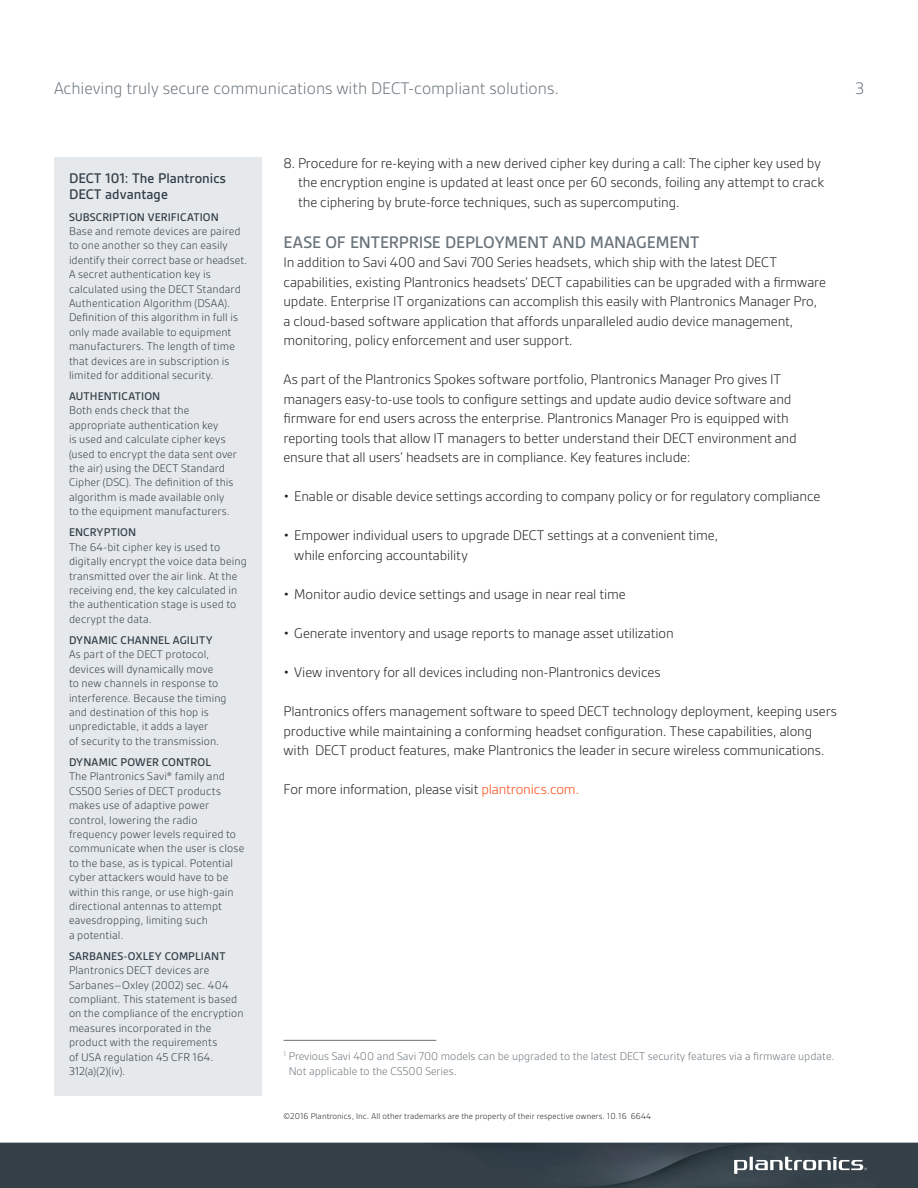
<style>
.page{position:relative;width:918px;height:1188px;background:#fff}
.page>*{position:absolute;margin:0;border:0;box-sizing:border-box;transform-origin:0 0}
.t1{font:300 18px "Gesta";color:#6a747b}
.Style_3_Subhead{font:500 18px "Gesta";letter-spacing:-.01em;color:#6a747b}
.Style_4_Body{font:300 15px/19.5px "Gesta";letter-spacing:-.01em;color:#231f20}
.Style_3_Subhead-2{font:500 15px/16.5px "Gesta";color:#313e48}
.Style_3_Subhead-3{font:300 12px/14.4px "Gesta";letter-spacing:.01em;color:#313e48}
.t2{font:300 12px/14.4px "Gesta";color:#6a747b}
.Style_3_Subhead-4{font:500 12px "Gesta";letter-spacing:.01em;color:#313e48}
.Copyright{font:300 9px "Gesta";letter-spacing:.01em;color:#231f20}
.s1{color:#ff460f}
</style>
<div class="page">
<svg style="left:0;top:1143px;width:918px;height:45px;background:#38434b"></svg>
<div style="left:54px;top:158px;width:208px;height:938px;background:#e6e9eb"></div>
<hr style="left:284px;top:1040px;width:152px;height:1px;background:#6a747b">
<p class="t1" style="left:54px;top:78px;width:507px">Achieving truly secure communications with DECT-compliant solutions.</p>
<p class="t1" style="left:855px;top:78px;width:10px">3</p>
<p class="Style_3_Subhead-2" style="left:69px;top:170px;width:159px">DECT 101: The Plantronics<br>DECT advantage</p>
<p class="Style_3_Subhead-4" style="left:69px;top:210px;width:151px">SUBSCRIPTION VERIFICATION</p>
<p class="Style_3_Subhead-3" style="left:69px;top:224px;width:180px">Base and remote devices are paired to one another so they can easily identify their correct base or headset.<br>A secret authentication key is calculated using the DECT Standard Authentication Algorithm (DSAA).<br>Definition of this algorithm in full is only made available to equipment manufacturers. The length of time that devices are in subscription is limited for additional security.</p>
<p class="Style_3_Subhead-4" style="left:69px;top:389px;width:93px">AUTHENTICATION</p>
<p class="Style_3_Subhead-3" style="left:69px;top:403px;width:169px">Both ends check that the appropriate authentication key<br>is used and calculate cipher keys (used to encrypt the data sent over the air) using the DECT Standard<br>Cipher (DSC). The definition of this algorithm is made available only to the equipment manufacturers.</p>
<p class="Style_3_Subhead-4" style="left:69px;top:526px;width:69px">ENCRYPTION</p>
<p class="Style_3_Subhead-3" style="left:69px;top:540px;width:179px">The 64-bit cipher key is used to digitally encrypt the voice data being transmitted over the air link. At the receiving end, the key calculated in the authentication stage is used to decrypt the data.</p>
<p class="Style_3_Subhead-4" style="left:69px;top:633px;width:145px">DYNAMIC CHANNEL AGILITY</p>
<p class="Style_3_Subhead-3" style="left:69px;top:647px;width:159px">As part of the DECT protocol, devices will dynamically move<br>to new channels in response to interference. Because the timing and destination of this hop is unpredictable, it adds a layer<br>of security to the transmission.</p>
<p class="Style_3_Subhead-4" style="left:69px;top:755px;width:144px">DYNAMIC POWER CONTROL</p>
<p class="Style_3_Subhead-3" style="left:69px;top:769px;width:177px">The Plantronics Savi® family and<br>CS500 Series of DECT products makes use of adaptive power control, lowering the radio frequency power levels required to communicate when the user is close to the base, as is typical. Potential cyber attackers would have to be within this range, or use high-gain directional antennas to attempt eavesdropping, limiting such<br>a potential.</p>
<p class="Style_3_Subhead-4" style="left:69px;top:949px;width:158px">SARBANES-OXLEY COMPLIANT</p>
<p class="Style_3_Subhead-3" style="left:69px;top:963px;width:176px">Plantronics DECT devices are<br>Sarbanes–Oxley (2002) sec. 404 compliant. This statement is based on the compliance of the encryption measures incorporated in the product with the requirements<br>of USA regulation 45 CFR 164.<br>312(a)(2)(iv).</p>
<p class="Style_4_Body" style="left:298px;top:153px;width:527px;text-indent:-15px">8. Procedure for re-keying with a new derived cipher key during a call: The cipher key used by the encryption engine is updated at least once per 60 seconds, foiling any attempt to crack the ciphering by brute-force techniques, such as supercomputing.</p>
<p class="Style_3_Subhead" style="left:284px;top:232px;width:417px">EASE OF ENTERPRISE DEPLOYMENT AND MANAGEMENT</p>
<p class="Style_4_Body" style="left:284px;top:253px;width:544px">In addition to Savi 400 and Savi 700 Series headsets, which ship with the latest DECT capabilities, existing Plantronics headsets’ DECT capabilities can be upgraded with a firmware update. Enterprise IT organizations can accomplish this easily with Plantronics Manager Pro, a cloud-based software application that affords unparalleled audio device management, monitoring, policy enforcement and user support.</p>
<p class="Style_4_Body" style="left:284px;top:370px;width:515px">As part of the Plantronics Spokes software portfolio, Plantronics Manager Pro gives IT managers easy-to-use tools to configure settings and update audio device software and firmware for end users across the enterprise. Plantronics Manager Pro is equipped with reporting tools that allow IT managers to better understand their DECT environment and ensure that all users’ headsets are in compliance. Key features include:</p>
<p class="Style_4_Body" style="left:284px;top:487px;width:538px">• Enable or disable device settings according to company policy or for regulatory compliance</p>
<p class="Style_4_Body" style="left:294px;top:526px;width:426px;text-indent:-11px">• Empower individual users to upgrade DECT settings at a convenient time, while enforcing accountability</p>
<p class="Style_4_Body" style="left:284px;top:584px;width:344px">• Monitor audio device settings and usage in near real time</p>
<p class="Style_4_Body" style="left:284px;top:623px;width:392px">• Generate inventory and usage reports to manage asset utilization</p>
<p class="Style_4_Body" style="left:284px;top:662px;width:379px">• View inventory for all devices including non-Plantronics devices</p>
<p class="Style_4_Body" style="left:284px;top:701px;width:555px">Plantronics offers management software to speed DECT technology deployment, keeping users productive while maintaining a conforming headset configuration. These capabilities, along with DECT product features, make Plantronics the leader in secure wireless communications.</p>
<p class="Style_4_Body" style="left:284px;top:779px;width:297px">For more information, please visit <span class="s1">plantronics.com.</span></p>
<p class="t2" style="left:289px;top:1049px;width:547px;text-indent:-5px"><sup>1</sup> Previous Savi 400 and Savi 700 models can be upgraded to the latest DECT security features via a firmware update.<br>Not applicable to the CS500 Series.</p>
<p class="Copyright" style="left:284px;top:1111px;width:369px">©2016 Plantronics, Inc. All other trademarks are the property of their respective owners. 10.16 6644</p>
</div>
